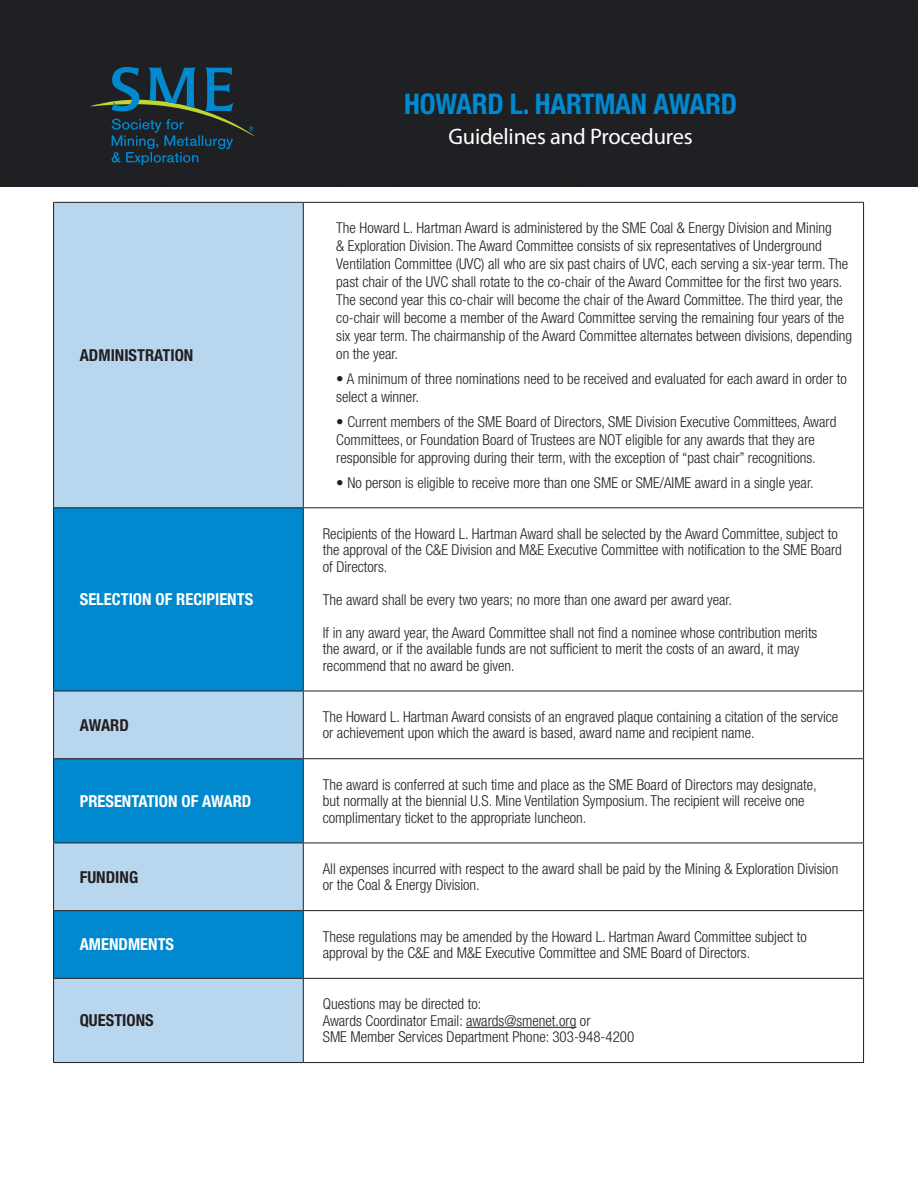
<style>
.page{position:relative;width:918px;height:1188px;background:#fff}
.page>*{position:absolute;margin:0;border:0;box-sizing:border-box;transform-origin:0 0}
.Award_Headline_Blue{font:700 condensed 28.5px "Helvetica Neue LT Std";letter-spacing:-.01em;color:#0089cf}
.Award_Headline_White{font:22.5px "Myriad Pro";letter-spacing:-.01em;color:#fff}
.Table_Left_Topic_WHITE{font:700 condensed 16.5px "Helvetica Neue LT Std";color:#fff}
.Table_Left_Topic_BLACK{font:700 condensed 16.5px "Helvetica Neue LT Std";color:#231f20}
.Table_Text_Body{font:300 condensed 15px/16.5px "Helvetica Neue LT Std";color:#231f20}
.Body{font:300 condensed 15px/18px "Helvetica Neue LT Std";color:#231f20}
</style>
<div class="page">
<div style="left:54px;top:203px;width:249px;height:859px;background:#b9d6ef"></div>
<svg style="left:54px;top:508px;width:249px;height:470px;background:#349ed7"></svg>
<svg style="left:304px;top:508px;width:559px;height:470px"></svg>
<hr style="left:863px;top:508px;width:1px;height:183px;background:#231f20">
<hr style="left:863px;top:979px;width:1px;height:83px;background:#231f20">
<hr style="left:303px;top:1062px;width:561px;height:1px;background:#231f20">
<hr style="left:303px;top:203px;width:1px;height:304px;background:#231f20">
<hr style="left:53px;top:508px;width:1px;height:183px;background:#231f20">
<hr style="left:303px;top:508px;width:1px;height:183px;background:#231f20">
<hr style="left:303px;top:691px;width:1px;height:67px;background:#231f20">
<hr style="left:303px;top:759px;width:1px;height:84px;background:#231f20">
<hr style="left:303px;top:843px;width:1px;height:67px;background:#231f20">
<hr style="left:303px;top:911px;width:1px;height:67px;background:#231f20">
<hr style="left:53px;top:979px;width:1px;height:83px;background:#231f20">
<hr style="left:303px;top:979px;width:1px;height:83px;background:#231f20">
<hr style="left:53px;top:1062px;width:250px;height:1px;background:#231f20">
<hr style="left:53px;top:202px;width:250px;height:1px;background:#231f20">
<hr style="left:53px;top:203px;width:1px;height:304px;background:#231f20">
<hr style="left:303px;top:202px;width:561px;height:1px;background:#231f20">
<hr style="left:863px;top:203px;width:1px;height:304px;background:#231f20">
<hr style="left:53px;top:507px;width:250px;height:1px;background:#231f20">
<hr style="left:303px;top:507px;width:561px;height:1px;background:#231f20">
<hr style="left:53px;top:691px;width:250px;height:1px;background:#231f20">
<hr style="left:53px;top:691px;width:1px;height:67px;background:#231f20">
<hr style="left:303px;top:691px;width:561px;height:1px;background:#231f20">
<hr style="left:863px;top:691px;width:1px;height:67px;background:#231f20">
<hr style="left:53px;top:758px;width:250px;height:1px;background:#231f20">
<hr style="left:53px;top:759px;width:1px;height:84px;background:#231f20">
<hr style="left:303px;top:758px;width:561px;height:1px;background:#231f20">
<hr style="left:863px;top:759px;width:1px;height:84px;background:#231f20">
<hr style="left:53px;top:843px;width:250px;height:1px;background:#231f20">
<hr style="left:53px;top:843px;width:1px;height:67px;background:#231f20">
<hr style="left:303px;top:843px;width:561px;height:1px;background:#231f20">
<hr style="left:863px;top:843px;width:1px;height:67px;background:#231f20">
<hr style="left:53px;top:910px;width:250px;height:1px;background:#231f20">
<hr style="left:53px;top:911px;width:1px;height:67px;background:#231f20">
<hr style="left:303px;top:910px;width:561px;height:1px;background:#231f20">
<hr style="left:863px;top:911px;width:1px;height:67px;background:#231f20">
<hr style="left:53px;top:978px;width:250px;height:1px;background:#231f20">
<hr style="left:303px;top:978px;width:561px;height:1px;background:#231f20">
<hr style="left:466px;top:1027px;width:110px;height:1px;background:#231f20">
<div style="left:268px;top:0;width:650px;height:187px;background:#1e2023"></div>
<div style="left:0;top:0;width:268px;height:187px;background:#1e2023"></div>
<svg style="left:91px;top:67px;width:163px;height:98px"></svg>
<p class="Table_Left_Topic_BLACK" style="left:80px;top:345px;width:115px">ADMINISTRATION</p>
<p class="Table_Left_Topic_WHITE" style="left:80px;top:589px;width:175px">SELECTION OF RECIPIENTS</p>
<p class="Award_Headline_Blue" style="left:404px;top:87px;width:334px">HOWARD L. HARTMAN AWARD</p>
<p class="Award_Headline_White" style="left:449px;top:123px;width:246px">Guidelines and Procedures</p>
<p class="Body" style="left:336px;top:219px;width:517px">The Howard L. Hartman Award is administered by the SME Coal &amp; Energy Division and Mining<br>&amp; Exploration Division. The Award Committee consists of six representatives of Underground Ventilation Committee (UVC) all who are six past chairs of UVC, each serving a six-year term. The past chair of the UVC shall rotate to the co-chair of the Award Committee for the first two years.<br>The second year this co-chair will become the chair of the Award Committee. The third year, the co-chair will become a member of the Award Committee serving the remaining four years of the six year term. The chairmanship of the Award Committee alternates between divisions, depending on the year.</p>
<p class="Body" style="left:336px;top:370px;width:512px">• A minimum of three nominations need to be received and evaluated for each award in order to select a winner.</p>
<p class="Body" style="left:336px;top:412px;width:502px">• Current members of the SME Board of Directors, SME Division Executive Committees, Award<br>Committees, or Foundation Board of Trustees are NOT eligible for any awards that they are responsible for approving during their term, with the exception of “past chair” recognitions.</p>
<p class="Body" style="left:336px;top:473px;width:479px">• No person is eligible to receive more than one SME or SME/AIME award in a single year.</p>
<p class="Table_Text_Body" style="left:323px;top:525px;width:521px">Recipients of the Howard L. Hartman Award shall be selected by the Award Committee, subject to the approval of the C&amp;E Division and M&amp;E Executive Committee with notification to the SME Board of Directors.</p>
<p class="Table_Text_Body" style="left:323px;top:591px;width:411px">The award shall be every two years; no more than one award per award year.</p>
<p class="Table_Text_Body" style="left:323px;top:624px;width:496px">If in any award year, the Award Committee shall not find a nominee whose contribution merits the award, or if the available funds are not sufficient to merit the costs of an award, it may recommend that no award be given.</p>
<p class="Table_Left_Topic_BLACK" style="left:80px;top:715px;width:51px">AWARD</p>
<p class="Table_Text_Body" style="left:323px;top:708px;width:517px">The Howard L. Hartman Award consists of an engraved plaque containing a citation of the service or achievement upon which the award is based, award name and recipient name.</p>
<p class="Table_Left_Topic_WHITE" style="left:80px;top:791px;width:173px">PRESENTATION OF AWARD</p>
<p class="Table_Text_Body" style="left:323px;top:776px;width:496px">The award is conferred at such time and place as the SME Board of Directors may designate, but normally at the biennial U.S. Mine Ventilation Symposium. The recipient will receive one complimentary ticket to the appropriate luncheon.</p>
<p class="Table_Left_Topic_BLACK" style="left:80px;top:867px;width:60px">FUNDING</p>
<p class="Table_Text_Body" style="left:323px;top:860px;width:517px">All expenses incurred with respect to the award shall be paid by the Mining &amp; Exploration Division or the Coal &amp; Energy Division.</p>
<p class="Table_Left_Topic_WHITE" style="left:80px;top:935px;width:96px">AMENDMENTS</p>
<p class="Table_Text_Body" style="left:323px;top:928px;width:485px">These regulations may be amended by the Howard L. Hartman Award Committee subject to approval by the C&amp;E and M&amp;E Executive Committee and SME Board of Directors.</p>
<p class="Table_Left_Topic_BLACK" style="left:80px;top:1010px;width:75px">QUESTIONS</p>
<p class="Table_Text_Body" style="left:323px;top:996px;width:313px">Questions may be directed to:<br>Awards Coordinator Email: awards@smenet.org or<br>SME Member Services Department Phone: 303-948-4200</p>
</div>
